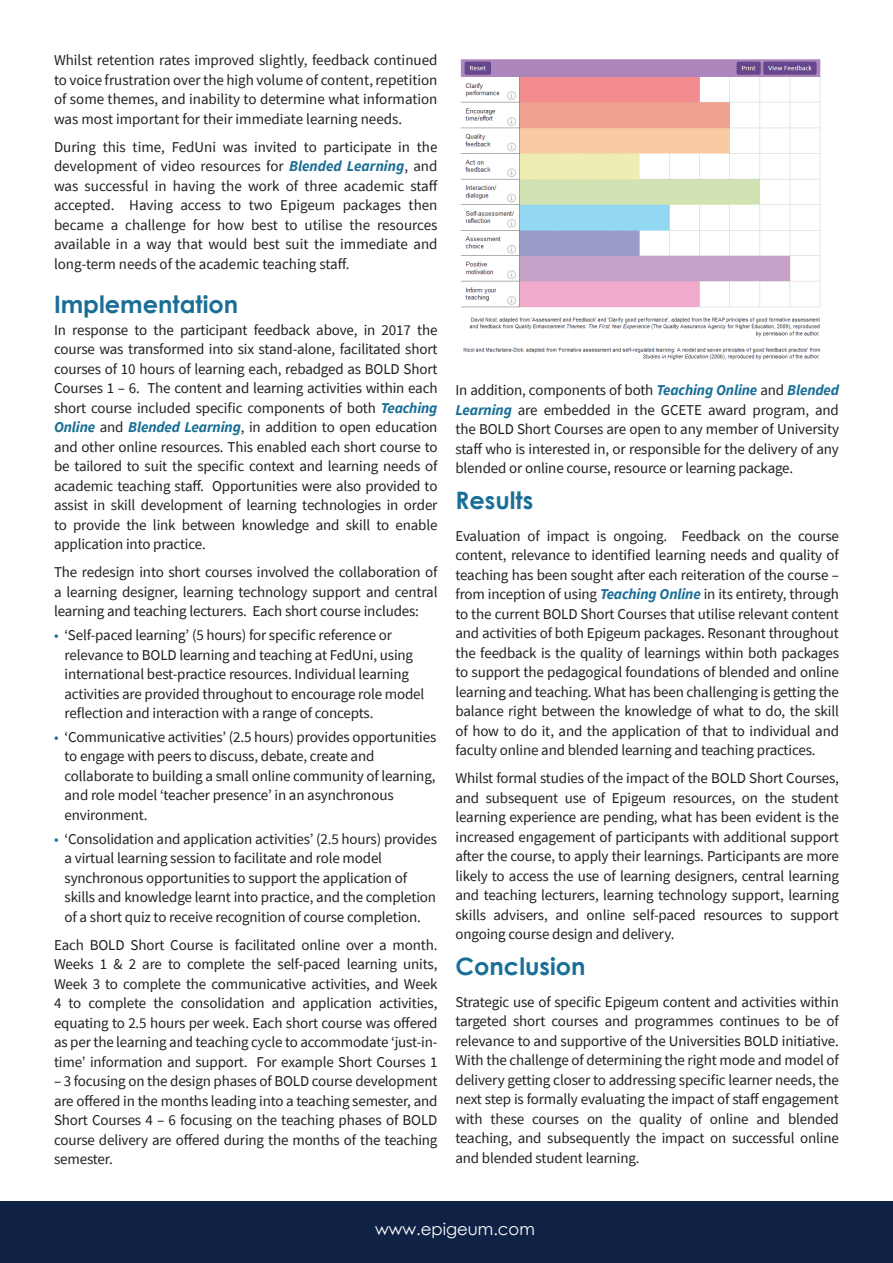
<style>
.page{position:relative;width:893px;height:1263px;background:#fff}
.page>*{position:absolute;margin:0;border:0;box-sizing:border-box;transform-origin:0 0}
.t1{font:700 24px "Century Gothic";color:#1a6f97}
.t2{font:16.5px "Century Gothic";color:#fff}
.text{font:15px/19.5px "Source Sans Pro";letter-spacing:-.01em;color:#231f20;text-align:justify}
.s1{font-weight:700;font-style:italic;color:#1a6f97}
.s2{color:#1a6f97}
</style>
<div class="page">
<div style="left:0;top:1201px;width:893px;height:62px;background:#0f2245"></div>
<img style="left:460px;top:59px;width:361px;height:301px">
<p class="text" style="left:54px;top:50px;width:385px">Whilst retention rates improved slightly, feedback continued to voice frustration over the high volume of content, repetition of some themes, and inability to determine what information was most important for their immediate learning needs.</p>
<p class="text" style="left:54px;top:137px;width:385px">During this time, FedUni was invited to participate in the development of video resources for <span class="s1">Blended Learning</span>, and was successful in having the work of three academic staff accepted. Having access to two Epigeum packages then became a challenge for how best to utilise the resources available in a way that would best suit the immediate and long-term needs of the academic teaching staff.</p>
<p class="t1" style="left:54px;top:286px;width:186px">Implementation</p>
<p class="text" style="left:54px;top:320px;width:385px">In response to the participant feedback above, in 2017 the course was transformed into six stand-alone, facilitated short courses of 10 hours of learning each, rebadged as BOLD Short Courses 1 – 6. The content and learning activities within each short course included specific components of both <span class="s1">Teaching Online</span> and <span class="s1">Blended Learning</span>, in addition to open education and other online resources. This enabled each short course to be tailored to suit the specific context and learning needs of academic teaching staff. Opportunities were also provided to assist in skill development of learning technologies in order to provide the link between knowledge and skill to enable application into practice.</p>
<p class="text" style="left:54px;top:562px;width:385px">The redesign into short courses involved the collaboration of a learning designer, learning technology support and central learning and teaching lecturers. Each short course includes:</p>
<p class="text" style="left:65px;top:625px;width:361px;text-align:left;text-indent:-11px"><span class="s2">•</span> ‘Self-paced learning’ (5 hours) for specific reference or relevance to BOLD learning and teaching at FedUni, using international best-practice resources. Individual learning activities are provided throughout to encourage role model reflection and interaction with a range of concepts.</p>
<p class="text" style="left:65px;top:727px;width:373px;text-align:left;text-indent:-11px"><span class="s2">•</span> ‘Communicative activities’ (2.5 hours) provides opportunities to engage with peers to discuss, debate, create and collaborate to building a small online community of learning, and role model ‘teacher presence’ in an asynchronous environment.</p>
<p class="text" style="left:65px;top:829px;width:374px;text-align:left;text-indent:-11px"><span class="s2">•</span> ‘Consolidation and application activities’ (2.5 hours) provides a virtual learning session to facilitate and role model synchronous opportunities to support the application of skills and knowledge learnt into practice, and the completion of a short quiz to receive recognition of course completion.</p>
<p class="text" style="left:54px;top:935px;width:385px">Each BOLD Short Course is facilitated online over a month.<br>Weeks 1 &amp; 2 are to complete the self-paced learning units, Week 3 to complete the communicative activities, and Week 4 to complete the consolidation and application activities, equating to 2.5 hours per week. Each short course was offered as per the learning and teaching cycle to accommodate ‘just-in&shy;time’ information and support. For example Short Courses 1</p>
<p class="text" style="left:54px;top:1071px;width:385px">– 3 focusing on the design phases of BOLD course development are offered in the months leading into a teaching semester, and Short Courses 4 – 6 focusing on the teaching phases of BOLD course delivery are offered during the months of the teaching semester.</p>
<p class="text" style="left:455px;top:380px;width:385px">In addition, components of both <span class="s1">Teaching Online</span> and <span class="s1">Blended Learning</span> are embedded in the GCETE award program, and the BOLD Short Courses are open to any member of University staff who is interested in, or responsible for the delivery of any blended or online course, resource or learning package.</p>
<p class="t1" style="left:455px;top:482px;width:79px">Results</p>
<p class="text" style="left:455px;top:526px;width:385px">Evaluation of impact is ongoing. Feedback on the course content, relevance to identified learning needs and quality of teaching has been sought after each reiteration of the course – from inception of using <span class="s1">Teaching Online</span> in its entirety, through to the current BOLD Short Courses that utilise relevant content and activities of both Epigeum packages. Resonant throughout the feedback is the quality of learnings within both packages to support the pedagogical foundations of blended and online learning and teaching. What has been challenging is getting the balance right between the knowledge of what to do, the skill of how to do it, and the application of that to individual and faculty online and blended learning and teaching practices.</p>
<p class="text" style="left:455px;top:768px;width:385px">Whilst formal studies of the impact of the BOLD Short Courses, and subsequent use of Epigeum resources, on the student learning experience are pending, what has been evident is the increased engagement of participants with additional support after the course, to apply their learnings. Participants are more likely to access the use of learning designers, central learning and teaching lecturers, learning technology support, learning skills advisers, and online self-paced resources to support ongoing course design and delivery.</p>
<p class="t1" style="left:455px;top:948px;width:132px">Conclusion</p>
<p class="text" style="left:455px;top:992px;width:385px">Strategic use of specific Epigeum content and activities within targeted short courses and programmes continues to be of relevance to and supportive of the Universities BOLD initiative.<br>With the challenge of determining the right mode and model of delivery getting closer to addressing specific learner needs, the next step is formally evaluating the impact of staff engagement with these courses on the quality of online and blended teaching, and subsequently the impact on successful online and blended student learning.</p>
<p class="t2" style="left:375px;top:1217px;width:161px">www.epigeum.com</p>
</div>
